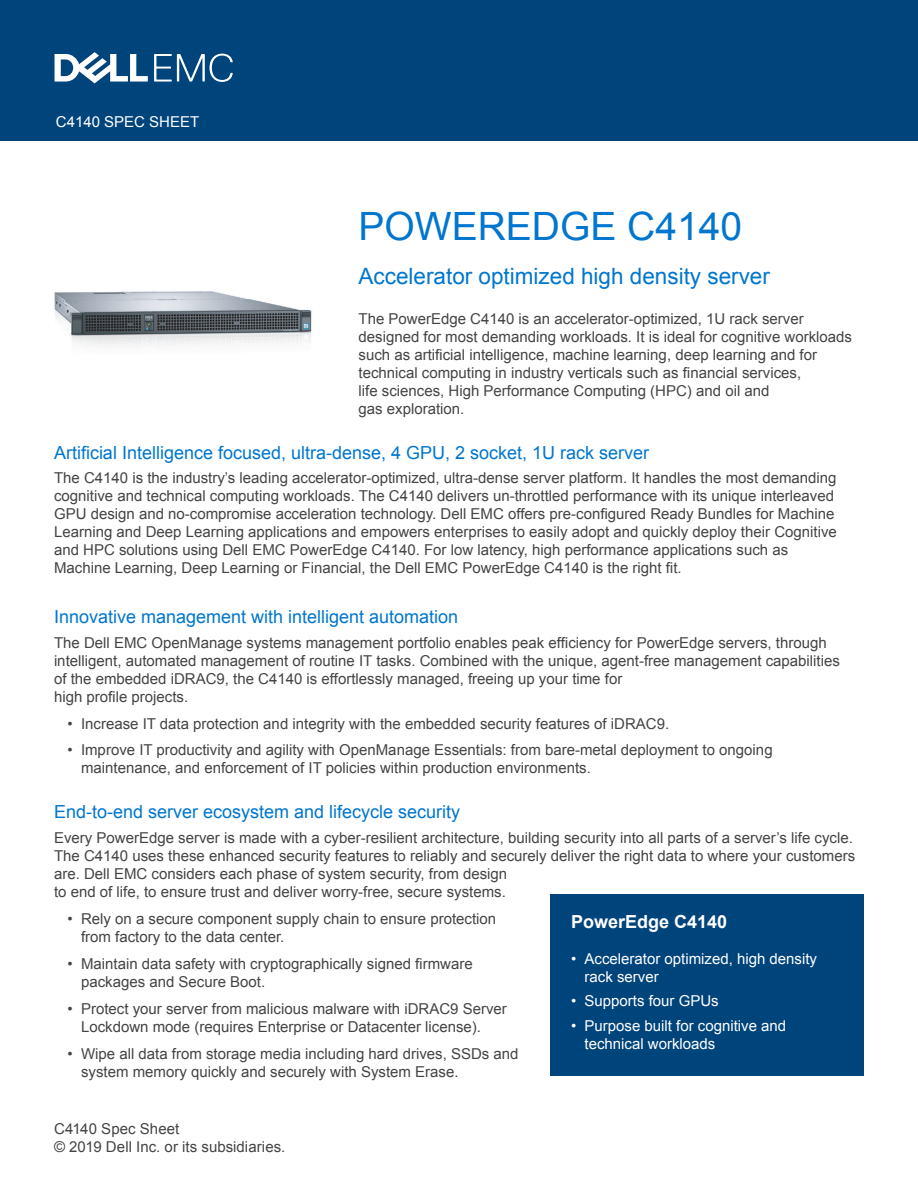
<style>
.page{position:relative;width:918px;height:1188px;background:#fff}
.page>*{position:absolute;margin:0;border:0;box-sizing:border-box;transform-origin:0 0}
.Document_Headline{font:39px "Arial";color:#0076ce}
.Document_Headline-2{font:22.5px "Arial";color:#0076ce}
.Body_Headline{font:18px "Arial";color:#0076ce}
.Body_Text{font:18px "Arial";color:#0076ce}
.Body_copy_Dell_Dark{font:700 18px "Arial";color:#fff}
.Body_Text-2{font:15px/18px "Arial";color:#444}
.Body_copy_Dell_Dark-2{font:15px/18px "Arial";color:#444}
.t1{font:15px/18px "Arial";color:#fff}
</style>
<div class="page">
<div style="left:0;top:0;width:918px;height:141px;background:#00447c"></div>
<svg style="left:154px;top:54px;width:79px;height:28px"></svg>
<svg style="left:55px;top:52px;width:93px;height:31px"></svg>
<div style="left:551px;top:894px;width:313px;height:182px;background:#00447c"></div>
<img style="left:54px;top:291px;width:258px;height:56px">
<p class="t1" style="left:56px;top:113px;width:145px">C4140 SPEC SHEET</p>
<p class="Document_Headline" style="left:359px;top:200px;width:385px">POWEREDGE C4140</p>
<p class="Document_Headline-2" style="left:359px;top:262px;width:413px">Accelerator optimized high density server</p>
<p class="Body_copy_Dell_Dark-2" style="left:359px;top:310px;width:495px">The PowerEdge C4140 is an accelerator-optimized, 1U rack server designed for most demanding workloads. It is ideal for cognitive workloads such as artificial intelligence, machine learning, deep learning and for technical computing in industry verticals such as financial services,<br>life sciences, High Performance Computing (HPC) and oil and<br>gas exploration.</p>
<p class="Body_Text" style="left:54px;top:440px;width:597px">Artificial Intelligence focused, ultra-dense, 4 GPU, 2 socket, 1U rack server</p>
<p class="Body_Text-2" style="left:54px;top:469px;width:784px">The C4140 is the industry’s leading accelerator-optimized, ultra-dense server platform. It handles the most demanding cognitive and technical computing workloads. The C4140 delivers un-throttled performance with its unique interleaved GPU design and no-compromise acceleration technology. Dell EMC offers pre-configured Ready Bundles for Machine Learning and Deep Learning applications and empowers enterprises to easily adopt and quickly deploy their Cognitive and HPC solutions using Dell EMC PowerEdge C4140. For low latency, high performance applications such as Machine Learning, Deep Learning or Financial, the Dell EMC PowerEdge C4140 is the right fit.</p>
<p class="Body_Headline" style="left:54px;top:605px;width:406px">Innovative management with intelligent automation</p>
<p class="Body_Text-2" style="left:54px;top:633px;width:787px">The Dell EMC OpenManage systems management portfolio enables peak efficiency for PowerEdge servers, through intelligent, automated management of routine IT tasks. Combined with the unique, agent-free management capabilities of the embedded iDRAC9, the C4140 is effortlessly managed, freeing up your time for<br>high profile projects.</p>
<p class="Body_Text-2" style="left:68px;top:714px;width:603px">• Increase IT data protection and integrity with the embedded security features of iDRAC9.</p>
<p class="Body_Text-2" style="left:81px;top:741px;width:693px;text-indent:-14px">• Improve IT productivity and agility with OpenManage Essentials: from bare-metal deployment to ongoing maintenance, and enforcement of IT policies within production environments.</p>
<p class="Body_Headline" style="left:54px;top:800px;width:408px">End-to-end server ecosystem and lifecycle security</p>
<p class="Body_Text-2" style="left:54px;top:829px;width:803px">Every PowerEdge server is made with a cyber-resilient architecture, building security into all parts of a server’s life cycle.<br>The C4140 uses these enhanced security features to reliably and securely deliver the right data to where your customers are. Dell EMC considers each phase of system security, from design<br>to end of life, to ensure trust and deliver worry-free, secure systems.</p>
<p class="Body_Text-2" style="left:81px;top:910px;width:417px;text-indent:-14px">• Rely on a secure component supply chain to ensure protection from factory to the data center.</p>
<p class="Body_Text-2" style="left:81px;top:955px;width:393px;text-indent:-14px">• Maintain data safety with cryptographically signed firmware packages and Secure Boot.</p>
<p class="Body_Text-2" style="left:81px;top:1000px;width:427px;text-indent:-14px">• Protect your server from malicious malware with iDRAC9 Server<br>Lockdown mode (requires Enterprise or Datacenter license).</p>
<p class="Body_Text-2" style="left:81px;top:1045px;width:439px;text-indent:-14px">• Wipe all data from storage media including hard drives, SSDs and system memory quickly and securely with System Erase.</p>
<p class="Body_copy_Dell_Dark" style="left:571px;top:909px;width:158px">PowerEdge C4140</p>
<p class="t1" style="left:585px;top:949px;width:234px;text-indent:-14px">• Accelerator optimized, high density rack server</p>
<p class="t1" style="left:571px;top:992px;width:149px">• Supports four GPUs</p>
<p class="t1" style="left:585px;top:1017px;width:203px;text-indent:-14px">• Purpose built for cognitive and technical workloads</p>
<p class="Body_Text-2" style="left:54px;top:1120px;width:233px">C4140 Spec Sheet<br>© 2019 Dell Inc. or its subsidiaries.</p>
</div>
